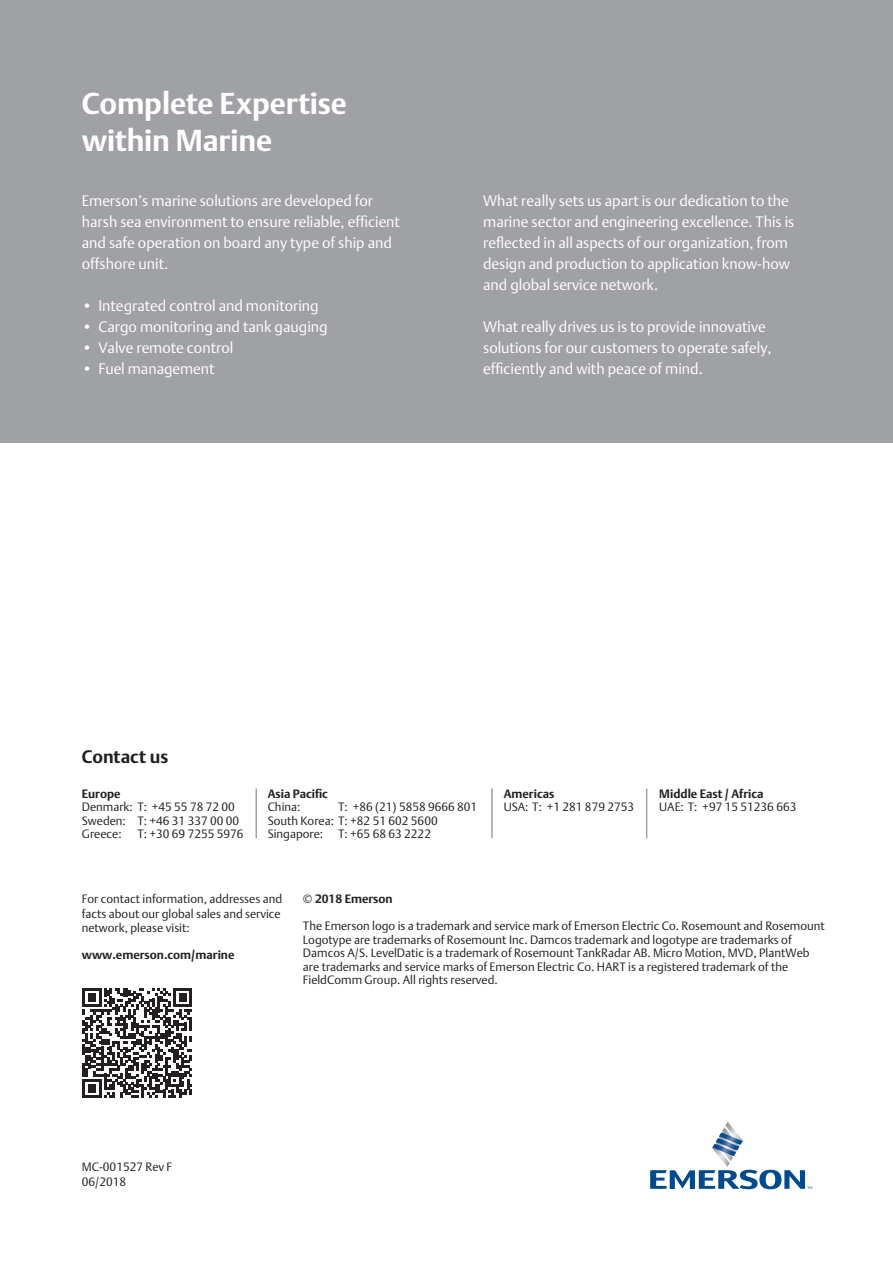
<style>
.page{position:relative;width:893px;height:1263px;background:#fff}
.page>*{position:absolute;margin:0;border:0;box-sizing:border-box;transform-origin:0 0}
.Large_Heading_Bold{font:700 30px "DTL Argo T";letter-spacing:-.005em;color:#fff}
.t1{font:700 18px "DTL Argo T";color:#231f20}
.Body_Copy{font:15px/21px "DTL Argo T Light";color:#fff}
.Back_copy{font:12px/13.5px "DTL Argo T Light";color:#231f20}
.Back_copy-2{font:700 12px/13.5px "DTL Argo T";color:#231f20}
.s1{font-family:"DTL Argo T";font-weight:700}
.s2{font-family:"DTL Argo T Light";font-weight:400}
</style>
<div class="page">
<div style="left:0;top:0;width:893px;height:442px;background:#a0a1a5"></div>
<svg style="left:650px;top:1122px;width:162px;height:67px"></svg>
<svg style="left:83px;top:988px;width:109px;height:110px"></svg>
<hr style="left:256px;top:788px;width:1px;height:50px;background:#a0a1a5">
<hr style="left:646px;top:788px;width:1px;height:50px;background:#a0a1a5">
<hr style="left:491px;top:788px;width:2px;height:50px;background:#a0a1a5">
<p class="Large_Heading_Bold" style="left:82px;top:85px;width:267px">Complete Expertise</p>
<p class="Large_Heading_Bold" style="left:82px;top:123px;width:192px">within Marine</p>
<p class="Body_Copy" style="left:82px;top:190px;width:320px">Emerson’s marine solutions are developed for harsh sea environment to ensure reliable, efficient and safe operation on board any type of ship and offshore unit.</p>
<p class="Body_Copy" style="left:82px;top:295px;width:238px">• Integrated control and monitoring</p>
<p class="Body_Copy" style="left:82px;top:316px;width:247px">• Cargo monitoring and tank gauging</p>
<p class="Body_Copy" style="left:82px;top:337px;width:153px">• Valve remote control</p>
<p class="Body_Copy" style="left:82px;top:358px;width:134px">• Fuel management</p>
<p class="Body_Copy" style="left:483px;top:190px;width:313px">What really sets us apart is our dedication to the marine sector and engineering excellence. This is reflected in all aspects of our organization, from design and production to application know-how and global service network.</p>
<p class="Body_Copy" style="left:483px;top:316px;width:290px">What really drives us is to provide innovative solutions for our customers to operate safely, efficiently and with peace of mind.</p>
<p class="t1" style="left:82px;top:746px;width:88px">Contact us</p>
<p class="Back_copy" style="left:82px;top:787px;width:155px"><span class="s1">Europe<br></span>Denmark: T: +45 55 78 72 00</p>
<p class="Back_copy" style="left:82px;top:814px;width:159px">Sweden: T: +46 31 337 00 00</p>
<p class="Back_copy" style="left:82px;top:827px;width:41px">Greece:</p>
<p class="Back_copy" style="left:137px;top:827px;width:108px">T: +30 69 7255 5976</p>
<p class="Back_copy-2" style="left:268px;top:787px;width:62px">Asia Pacific<br><span class="s2">China:</span></p>
<p class="Back_copy" style="left:338px;top:800px;width:141px">T: +86 (21) 5858 9666 801</p>
<p class="Back_copy" style="left:268px;top:814px;width:172px">South Korea: T: +82 51 602 5600</p>
<p class="Back_copy" style="left:268px;top:827px;width:165px">Singapore: T: +65 68 63 2222</p>
<p class="Back_copy" style="left:504px;top:787px;width:132px"><span class="s1">Americas<br></span>USA: T: +1 281 879 2753</p>
<p class="Back_copy" style="left:659px;top:787px;width:139px"><span class="s1">Middle East / Africa<br></span>UAE: T: +97 15 51236 663</p>
<p class="Back_copy" style="left:82px;top:892px;width:202px;line-height:14.4px;text-align:justify">For contact information, addresses and facts about our global sales and service network, please visit:</p>
<p class="Back_copy-2" style="left:82px;top:947px;width:154px">www.emerson.com/marine</p>
<p class="Back_copy-2" style="left:303px;top:892px;width:91px"><span class="s2">©</span> 2018 Emerson</p>
<p class="Back_copy" style="left:303px;top:919px;width:523px">The Emerson logo is a trademark and service mark of Emerson Electric Co. Rosemount and Rosemount Logotype are trademarks of Rosemount Inc. Damcos trademark and logotype are trademarks of Damcos A/S. LevelDatic is a trademark of Rosemount TankRadar AB. Micro Motion, MVD, PlantWeb are trademarks and service marks of Emerson Electric Co. HART is a registered trademark of the FieldComm Group. All rights reserved.</p>
<p class="Back_copy" style="left:82px;top:1160px;width:92px;line-height:14.4px">MC-001527 Rev F<br>06/2018</p>
</div>
